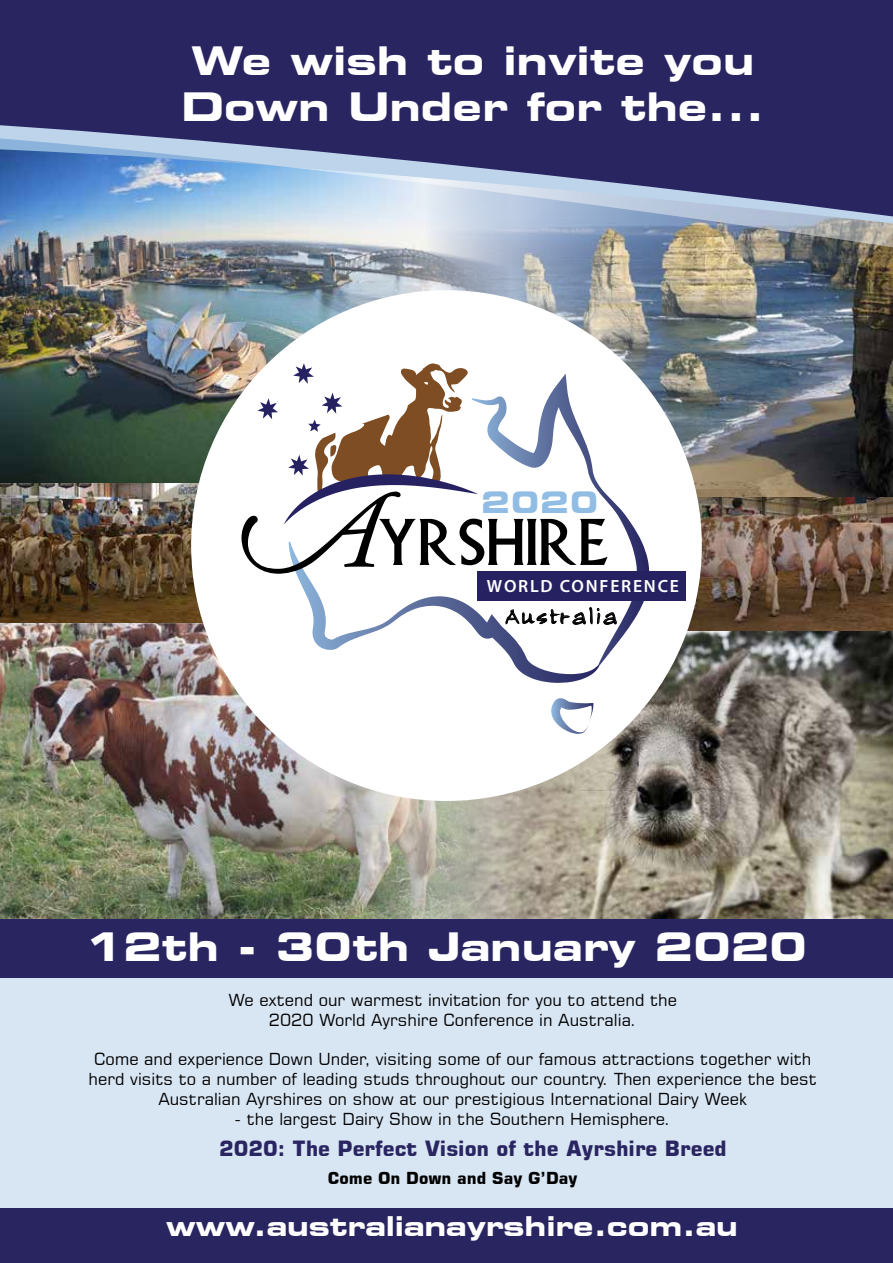
<style>
.page{position:relative;width:893px;height:1263px;background:#fff}
.page>*{position:absolute;margin:0;border:0;box-sizing:border-box;transform-origin:0 0}
.t1{font:700 expanded 39px/46.8px "Square 721 BT";color:#fff}
.t2{font:700 expanded 29.4px "Square 721 BT";color:#91bde5}
.t3{font:700 expanded 27px "Square 721 BT";color:#fff}
.t4{font:700 21px "Square 721 BT";color:#292561}
.t5{font:18.6px "Almagro";letter-spacing:.16em;color:#000}
.t6{font:600 17.7px "Myriad Pro";letter-spacing:.1em;color:#fff}
.t7{font:16.5px/19.8px "Square 721 BT";color:#000;text-align:center}
.t8{font:700 16.5px "Square 721 BT";color:#000}
</style>
<div class="page">
<img style="left:687px;top:496px;width:206px;height:135px">
<img style="left:0;top:482px;width:203px;height:142px">
<img style="left:492px;top:631px;width:401px;height:288px">
<img style="left:0;top:275px;width:427px;height:207px">
<img style="left:427px;top:275px;width:466px;height:221px">
<img style="left:0;top:624px;width:492px;height:295px">
<div style="left:191px;top:290px;width:511px;height:511px;background:#fff;border-radius:50%"></div>
<svg style="left:617px;top:386px;width:33px;height:258px"></svg>
<div style="left:477px;top:571px;width:209px;height:29px;background:#262262"></div>
<svg style="left:241px;top:363px;width:376px;height:320px"></svg>
<svg style="left:551px;top:698px;width:42px;height:36px"></svg>
<div style="left:0;top:919px;width:893px;height:59px;background:#292561"></div>
<img style="left:0;top:234px;width:893px;height:41px">
<svg style="left:0;top:0;width:893px;height:234px;background:#4c5184"></svg>
<div style="left:0;top:978px;width:893px;height:244px;background:#d8e5f3"></div>
<div style="left:0;top:1209px;width:893px;height:54px;background:#292561"></div>
<h1 class="t1" style="left:182px;top:37px;width:584px">We wish to invite you<br>Down Under for the...</h1>
<h2 class="t2" style="left:481px;top:485px;width:119px">2020</h2>
<p class="t6" style="left:487px;top:575px;width:194px">WORLD CONFERENCE</p>
<p class="t5" style="left:504px;top:605px;width:114px">Australia</p>
<h1 class="t1" style="left:86px;top:923px;width:723px">12th - 30th January 2020</h1>
<p class="t7" style="left:228px;top:990px;width:450px">We extend our warmest invitation for you to attend the<br>2020 World Ayrshire Conference in Australia.</p>
<p class="t7" style="left:89px;top:1049px;width:730px">Come and experience Down Under, visiting some of our famous attractions together with herd visits to a number of leading studs throughout our country. Then experience the best<br>Australian Ayrshires on show at our prestigious International Dairy Week</p>
<p class="t7" style="left:235px;top:1108px;width:438px">- the largest Dairy Show in the Southern Hemisphere.</p>
<p class="t4" style="left:219px;top:1136px;width:509px">2020: The Perfect Vision of the Ayrshire Breed</p>
<p class="t8" style="left:328px;top:1168px;width:251px">Come On Down and Say G’Day</p>
<h3 class="t3" style="left:166px;top:1210px;width:573px">www.australianayrshire.com.au</h3>
</div>
